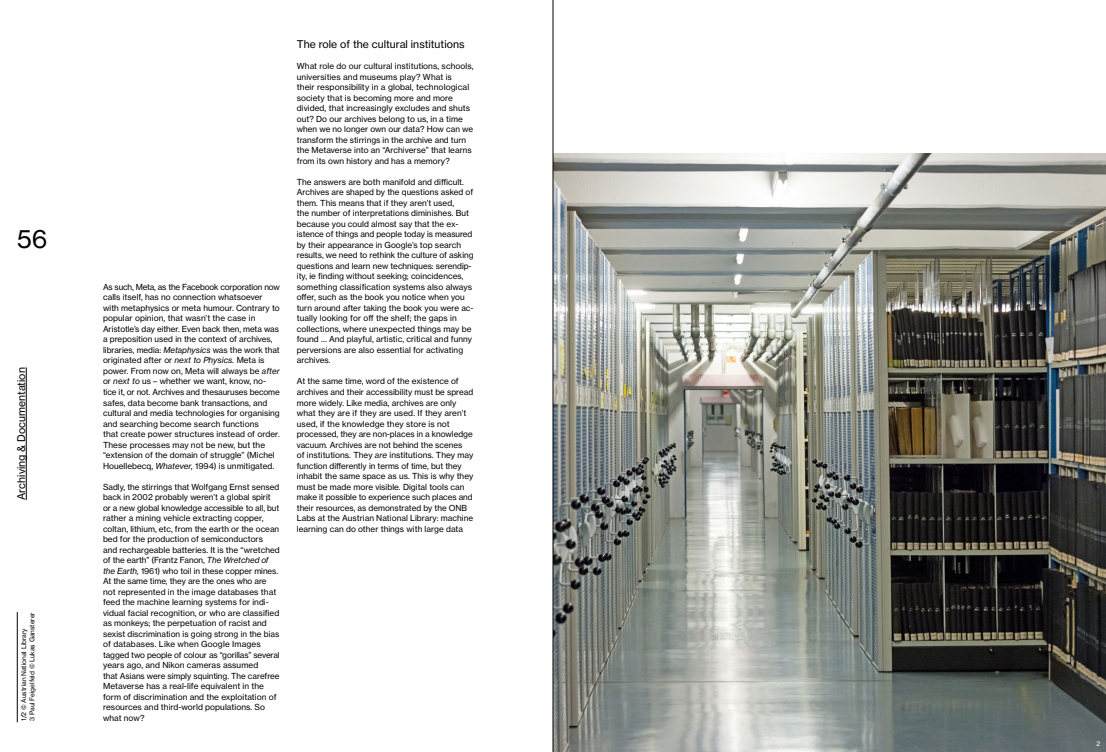
<style>
.page{position:relative;width:1106px;height:752px;background:#fff}
.page>*{position:absolute;margin:0;border:0;box-sizing:border-box;transform-origin:0 0}
.t1{font:25px "N Haas Grotesk TX Pro 55 Rg";color:#000}
.t2{font:10.5px "N Haas Grotesk TX Pro 55 Rg";letter-spacing:.005em;color:#000}
.t3{font:8.2px/10.5px "N Haas Grotesk TX Pro 55 Rg";letter-spacing:.005em;color:#000}
.t4{font:6.5px/8.5px "N Haas Grotesk TX Pro 55 Rg";color:#000}
.t5{font:6.5px "N Haas Grotesk TX Pro 55 Rg";color:#fff}
.s1{font-family:"N Haas Grotesk TX Pro 56 It"}
</style>
<div class="page">
<img style="left:554px;top:153px;width:552px;height:598px">
<hr style="left:26px;top:367px;width:1px;height:133px;background:#000">
<hr style="left:17px;top:611px;width:1px;height:110px;background:#000">
<hr style="left:553px;top:0;width:1px;height:751px;background:#000">
<h1 class="t1" style="left:17px;top:223px;width:32px">56</h1>
<p class="t2" style="left:15px;top:500px;width:134px;rotate:-90deg">Archiving &amp; Documentation</p>
<p class="t4" style="left:19px;top:720px;width:110px;rotate:-90deg">1/2 © Austrian National Library<br>3 Paul Feigelfeld © Lukas Gansterer</p>
<p class="t3" style="left:103px;top:281px;width:178px">As such, Meta, as the Facebook corporation now calls itself, has no connection whatsoever with metaphysics or meta humour. Contrary to popular opinion, that wasn’t the case in Aristotle’s day either. Even back then, meta was a preposition used in the context of archives, libraries, media: <span class="s1">Metaphysics</span> was the work that originated after or <span class="s1">next to Physics.</span> Meta is power. From now on, Meta will always be <span class="s1">after </span>or <span class="s1">next to</span> us – whether we want, know, no-- tice it, or not. Archives and thesauruses become safes, data become bank transactions, and cultural and media technologies for organising and searching become search functions<br>that create power structures instead of order.<br>These processes may not be new, but the “extension of the domain of struggle” (Michel Houellebecq, <span class="s1">Whatever,</span> 1994) is unmitigated.</p>
<p class="t3" style="left:103px;top:481px;width:178px">Sadly, the stirrings that Wolfgang Ernst sensed back in 2002 probably weren’t a global spirit or a new global knowledge accessible to all, but rather a mining vehicle extracting copper, coltan, lithium, etc, from the earth or the ocean bed for the production of semiconductors<br>and rechargeable batteries. It is the “wretched of the earth” (Frantz Fanon, <span class="s1">The Wretched of the Earth,</span> 1961) who toil in these copper mines.<br>At the same time, they are the ones who are not represented in the image databases that feed the machine learning systems for indi&shy;vidual facial recognition, or who are classified as monkeys; the perpetuation of racist and sexist discrimination is going strong in the bias of databases. Like when Google Images tagged two people of colour as “gorillas” several years ago, and Nikon cameras assumed<br>that Asians were simply squinting. The carefree Metaverse has a real-life equivalent in the form of discrimination and the exploitation of resources and third-world populations. So what now?</p>
<p class="t2" style="left:297px;top:38px;width:169px">The role of the cultural institutions</p>
<p class="t3" style="left:297px;top:61px;width:178px">What role do our cultural institutions, schools, universities and museums play? What is<br>their responsibility in a global, technological society that is becoming more and more divided, that increasingly excludes and shuts out? Do our archives belong to us, in a time when we no longer own our data? How can we transform the stirrings in the archive and turn the Metaverse into an “Archiverse” that learns from its own history and has a memory?</p>
<p class="t3" style="left:297px;top:176px;width:178px">The answers are both manifold and difficult.<br>Archives are shaped by the questions asked of them. This means that if they aren’t used,<br>the number of interpretations diminishes. But because you could almost say that the ex-- istence of things and people today is measured by their appearance in Google’s top search results, we need to rethink the culture of asking questions and learn new techniques: serendip-- ity, ie finding without seeking; coincidences, something classification systems also always offer, such as the book you notice when you turn around after taking the book you were ac-- tually looking for off the shelf; the gaps in collections, where unexpected things may be found … And playful, artistic, critical and funny perversions are also essential for activating archives.</p>
<p class="t3" style="left:297px;top:376px;width:178px">At the same time, word of the existence of archives and their accessibility must be spread more widely. Like media, archives are only what they are if they are used. If they aren’t used, if the knowledge they store is not processed, they are non-places in a knowledge vacuum. Archives are not behind the scenes<br>of institutions. They <span class="s1">are</span> institutions. They may function differently in terms of time, but they inhabit the same space as us. This is why they must be made more visible. Digital tools can make it possible to experience such places and their resources, as demonstrated by the ONB Labs at the Austrian National Library: machine learning can do other things with large data</p>
<p class="t5" style="left:1096px;top:739px;width:5px">2</p>
</div>
